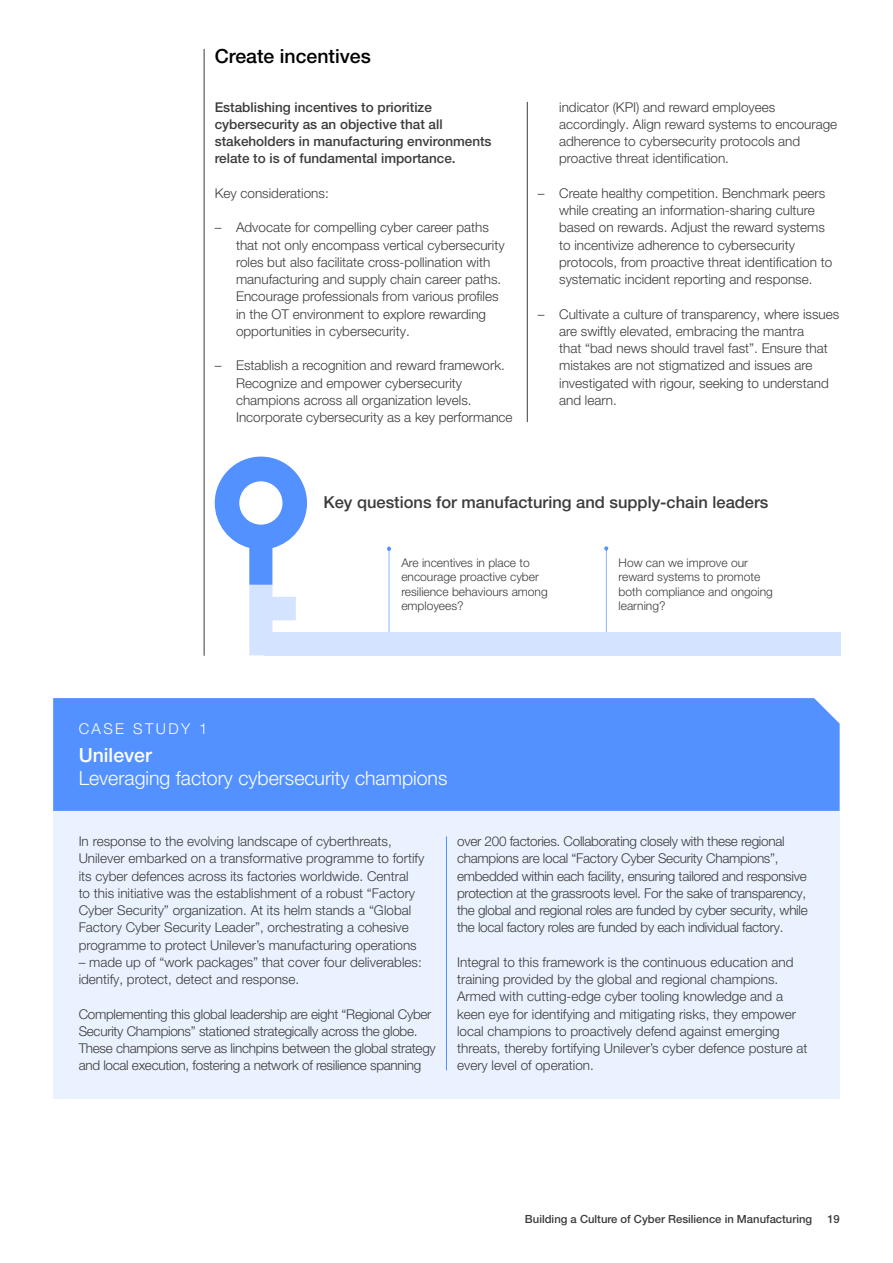
<style>
.page{position:relative;width:893px;height:1263px;background:#fff}
.page>*{position:absolute;margin:0;border:0;box-sizing:border-box;transform-origin:0 0}
.t1{font:300 19.5px "Helvetica Neue LT Pro";color:#fff}
.t2{font:500 19.5px "Helvetica Neue LT Pro";color:#000}
.t3{font:500 19.5px "Helvetica Neue LT Pro";color:#fff}
.t4{font:500 16.5px "Helvetica Neue LT Pro";color:#3c3c3b}
.t5{font:300 15px "Helvetica Neue LT Pro";letter-spacing:.16em;color:#fff}
.t6{font:300 13.5px/17.2px "Helvetica Neue LT Pro";color:#3c3c3b}
.t7{font:300 13.5px/17.2px "Helvetica Neue LT Pro";letter-spacing:-.02em;color:#3c3c3b}
.t8{font:500 13.5px/17.2px "Helvetica Neue LT Pro";color:#3c3c3b}
.t9{font:300 12px/14.4px "Helvetica Neue LT Pro";color:#3c3c3b}
.t10{font:500 11.25px "Helvetica Neue LT Pro";color:#3c3c3b}
</style>
<div class="page">
<hr style="left:204px;top:49px;width:1px;height:607px;background:#3c3c3b">
<hr style="left:527px;top:102px;width:1px;height:320px;background:#3c3c3b">
<svg style="left:604px;top:546px;width:4px;height:4px"></svg>
<hr style="left:606px;top:548px;width:1px;height:86px;background:#5291ff">
<svg style="left:215px;top:457px;width:92px;height:198px"></svg>
<svg style="left:387px;top:547px;width:4px;height:4px"></svg>
<hr style="left:389px;top:549px;width:1px;height:85px;background:#5291ff">
<div style="left:264px;top:632px;width:576px;height:23px;background:#d4e3ff"></div>
<div style="left:53px;top:811px;width:787px;height:287px;background:#eaf2ff"></div>
<hr style="left:446px;top:836px;width:1px;height:234px;background:#5291ff">
<div style="left:53px;top:698px;width:787px;height:113px;background:#5291ff"></div>
<h1 class="t2" style="left:215px;top:44px;width:158px">Create incentives</h1>
<p class="t8" style="left:215px;top:98px;width:278px">Establishing incentives to prioritize cybersecurity as an objective that all stakeholders in manufacturing environments relate to is of fundamental importance.</p>
<p class="t6" style="left:215px;top:184px;width:116px">Key considerations:</p>
<p class="t6" style="left:236px;top:219px;width:270px;text-indent:-21px">– Advocate for compelling cyber career paths that not only encompass vertical cybersecurity roles but also facilitate cross-pollination with manufacturing and supply chain career paths.<br>Encourage professionals from various profiles in the OT environment to explore rewarding opportunities in cybersecurity.</p>
<p class="t6" style="left:236px;top:357px;width:278px;text-indent:-21px">– Establish a recognition and reward framework.<br>Recognize and empower cybersecurity champions across all organization levels.<br>Incorporate cybersecurity as a key performance</p>
<p class="t6" style="left:559px;top:98px;width:280px">indicator (KPI) and reward employees accordingly. Align reward systems to encourage adherence to cybersecurity protocols and proactive threat identification.</p>
<p class="t6" style="left:559px;top:184px;width:275px;text-indent:-21px">– Create healthy competition. Benchmark peers while creating an information-sharing culture based on rewards. Adjust the reward systems to incentivize adherence to cybersecurity protocols, from proactive threat identification to systematic incident reporting and response.</p>
<p class="t6" style="left:559px;top:305px;width:282px;text-indent:-21px">– Cultivate a culture of transparency, where issues are swiftly elevated, embracing the mantra<br>that “bad news should travel fast”. Ensure that mistakes are not stigmatized and issues are investigated with rigour, seeking to understand and learn.</p>
<p class="t4" style="left:323px;top:493px;width:447px">Key questions for manufacturing and supply-chain leaders</p>
<p class="t9" style="left:401px;top:555px;width:148px">Are incentives in place to encourage proactive cyber resilience behaviours among employees?</p>
<p class="t9" style="left:618px;top:555px;width:156px">How can we improve our reward systems to promote both compliance and ongoing learning?</p>
<p class="t5" style="left:79px;top:720px;width:130px">CASE STUDY 1</p>
<h1 class="t3" style="left:79px;top:743px;width:75px">Unilever</h1>
<h1 class="t1" style="left:79px;top:766px;width:370px">Leveraging factory cybersecurity champions</h1>
<p class="t6" style="left:79px;top:832px;width:347px">In response to the evolving landscape of cyberthreats, Unilever embarked on a transformative programme to fortify its cyber defences across its factories worldwide. Central<br>to this initiative was the establishment of a robust “Factory Cyber Security” organization. At its helm stands a “Global Factory Cyber Security Leader”, orchestrating a cohesive programme to protect Unilever’s manufacturing operations</p>
<p class="t6" style="left:79px;top:953px;width:345px">– made up of “work packages” that cover four deliverables: identify, protect, detect and response.</p>
<p class="t7" style="left:79px;top:1005px;width:359px">Complementing this global leadership are eight “Regional Cyber Security Champions” stationed strategically across the globe.<br>These champions serve as linchpins between the global strategy and local execution, fostering a network of resilience spanning</p>
<p class="t7" style="left:457px;top:832px;width:352px">over 200 factories. Collaborating closely with these regional champions are local “Factory Cyber Security Champions”, embedded within each facility, ensuring tailored and responsive protection at the grassroots level. For the sake of transparency, the global and regional roles are funded by cyber security, while the local factory roles are funded by each individual factory.</p>
<p class="t6" style="left:457px;top:953px;width:352px">Integral to this framework is the continuous education and training provided by the global and regional champions.<br>Armed with cutting-edge cyber tooling knowledge and a keen eye for identifying and mitigating risks, they empower local champions to proactively defend against emerging threats, thereby fortifying Unilever’s cyber defence posture at every level of operation.</p>
<p class="t10" style="left:525px;top:1212px;width:289px">Building a Culture of Cyber Resilience in Manufacturing</p>
<p class="t10" style="left:827px;top:1212px;width:14px">19</p>
</div>
